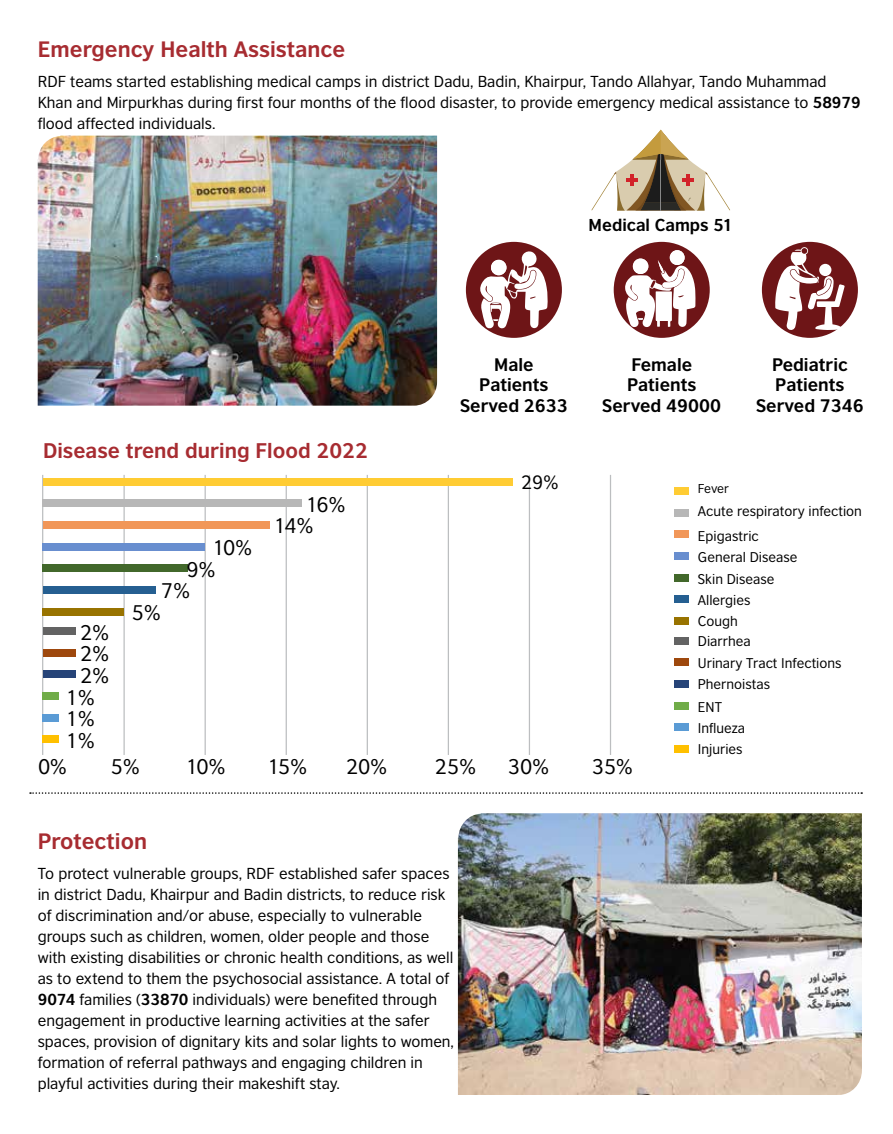
<style>
.page{position:relative;width:893px;height:1134px;background:#fff}
.page>*{position:absolute;margin:0;border:0;box-sizing:border-box;transform-origin:0 0}
.t1{font:700 21px "British Council Sans";color:#a72c31}
.t2{font:19.95px/21.8px "British Council Sans";letter-spacing:-.08em;color:#000}
.t3{font:700 19.95px "British Council Sans";color:#a72c31}
.t4{font:18.15px "British Council Sans";color:#000}
.t5{font:700 17.1px/20.5px "British Council Sans";color:#000;text-align:center}
.t6{font:700 16.2px "British Council Sans";color:#000}
.t7{font:15px/21px "British Council Sans";color:#000}
.t8{font:13.35px/22px "British Council Sans";color:#000}
.t9{font:12.15px "British Council Sans";letter-spacing:-.02em;color:#000}
.s1{font-weight:700}
</style>
<div class="page">
<div style="left:674px;top:487px;width:15px;height:8px;background:#fc3"></div>
<div style="left:674px;top:509px;width:15px;height:7px;background:#b7b7b7"></div>
<div style="left:674px;top:530px;width:15px;height:8px;background:#f19759"></div>
<div style="left:674px;top:552px;width:15px;height:8px;background:#688ecf"></div>
<div style="left:674px;top:574px;width:15px;height:7px;background:#42682b"></div>
<div style="left:674px;top:596px;width:15px;height:7px;background:#255f91"></div>
<div style="left:674px;top:617px;width:15px;height:8px;background:#987300"></div>
<div style="left:674px;top:637px;width:15px;height:7px;background:#636363"></div>
<div style="left:674px;top:658px;width:15px;height:8px;background:#9e480d"></div>
<div style="left:674px;top:680px;width:15px;height:8px;background:#264478"></div>
<div style="left:674px;top:702px;width:15px;height:7px;background:#70ac48"></div>
<div style="left:674px;top:723px;width:15px;height:8px;background:#5a9bd5"></div>
<div style="left:674px;top:745px;width:15px;height:8px;background:#ffc000"></div>
<hr style="left:42px;top:475px;width:1px;height:280px;background:#bcbec0">
<hr style="left:123px;top:475px;width:2px;height:280px;background:#bcbec0">
<hr style="left:205px;top:475px;width:1px;height:280px;background:#bcbec0">
<hr style="left:286px;top:475px;width:1px;height:280px;background:#bcbec0">
<hr style="left:367px;top:475px;width:1px;height:280px;background:#bcbec0">
<hr style="left:448px;top:475px;width:1px;height:280px;background:#bcbec0">
<hr style="left:529px;top:475px;width:1px;height:280px;background:#bcbec0">
<hr style="left:610px;top:475px;width:1px;height:280px;background:#bcbec0">
<div style="left:43px;top:478px;width:470px;height:7px;background:#fc3"></div>
<div style="left:43px;top:499px;width:259px;height:8px;background:#b7b7b7"></div>
<div style="left:43px;top:521px;width:227px;height:8px;background:#f19759"></div>
<div style="left:43px;top:543px;width:162px;height:7px;background:#688ecf"></div>
<div style="left:43px;top:564px;width:145px;height:8px;background:#42682b"></div>
<div style="left:43px;top:586px;width:113px;height:8px;background:#255f91"></div>
<div style="left:43px;top:608px;width:81px;height:7px;background:#987300"></div>
<div style="left:43px;top:627px;width:33px;height:8px;background:#636363"></div>
<div style="left:43px;top:649px;width:33px;height:8px;background:#9e480d"></div>
<div style="left:43px;top:671px;width:33px;height:7px;background:#264478"></div>
<div style="left:43px;top:692px;width:16px;height:8px;background:#70ac48"></div>
<div style="left:43px;top:714px;width:16px;height:8px;background:#5a9bd5"></div>
<div style="left:43px;top:736px;width:16px;height:7px;background:#ffc000"></div>
<svg style="left:30px;top:792px;width:832px;height:2px"></svg>
<svg style="left:591px;top:130px;width:139px;height:81px"></svg>
<div style="left:466px;top:242px;width:96px;height:96px;background:#6e1517;border-radius:50%"></div>
<svg style="left:479px;top:251px;width:69px;height:78px"></svg>
<div style="left:762px;top:242px;width:96px;height:96px;background:#6e1517;border-radius:50%"></div>
<svg style="left:775px;top:247px;width:70px;height:84px"></svg>
<div style="left:614px;top:242px;width:96px;height:96px;background:#6e1517;border-radius:50%"></div>
<div style="left:633px;top:259px;width:15px;height:15px;background:#fff;border-radius:50%"></div>
<div style="left:670px;top:250px;width:15px;height:15px;background:#fff;border-radius:50%"></div>
<svg style="left:625px;top:260px;width:71px;height:68px"></svg>
<img style="left:38px;top:136px;width:399px;height:270px">
<img style="left:458px;top:813px;width:404px;height:282px">
<h1 class="t1" style="left:38px;top:36px;width:309px">Emergency Health Assistance</h1>
<p class="t7" style="left:38px;top:71px;width:825px">RDF teams started establishing medical camps in district Dadu, Badin, Khairpur, Tando Allahyar, Tando Muhammad<br>Khan and Mirpurkhas during first four months of the flood disaster, to provide emergency medical assistance to <span class="s1">58979 </span>flood affected individuals.</p>
<p class="t6" style="left:589px;top:215px;width:146px">Medical Camps 51</p>
<h2 class="t3" style="left:43px;top:438px;width:326px">Disease trend during Flood 2022</h2>
<h2 class="t2" style="left:80px;top:621px;width:30px">2%</h2>
<h2 class="t2" style="left:80px;top:643px;width:30px">2%</h2>
<h2 class="t2" style="left:80px;top:664px;width:30px">2%</h2>
<h2 class="t2" style="left:66px;top:686px;width:30px">1%</h2>
<h2 class="t2" style="left:66px;top:708px;width:30px">1%</h2>
<h2 class="t2" style="left:66px;top:729px;width:30px">1%</h2>
<h2 class="t2" style="left:213px;top:536px;width:41px">10%</h2>
<h2 class="t2" style="left:187px;top:558px;width:30px">9%</h2>
<h2 class="t2" style="left:161px;top:580px;width:30px">7%</h2>
<h2 class="t2" style="left:132px;top:601px;width:30px">5%</h2>
<h2 class="t2" style="left:274px;top:493px;width:73px;text-indent:32px">16%<br>14%</h2>
<p class="t5" style="left:460px;top:354px;width:109px">Male<br>Patients<br>Served 2633</p>
<p class="t5" style="left:602px;top:354px;width:120px">Female<br>Patients<br>Served 49000</p>
<p class="t5" style="left:756px;top:354px;width:109px">Pediatric<br>Patients<br>Served 7346</p>
<p class="t4" style="left:521px;top:471px;width:39px">29%</p>
<p class="t9" style="left:698px;top:482px;width:33px">Fever</p>
<p class="t8" style="left:698px;top:498px;width:166px;line-height:24.6px">Acute respiratory infection<br>Epigastric</p>
<p class="t8" style="left:698px;top:545px;width:101px">General Disease<br>Skin Disease</p>
<p class="t8" style="left:698px;top:589px;width:54px;line-height:21px">Allergies<br>Cough</p>
<p class="t8" style="left:698px;top:629px;width:145px">Diarrhea<br>Urinary Tract Infections<br>Phernoistas<br>ENT</p>
<p class="t8" style="left:698px;top:717px;width:49px;line-height:21px">Influeza<br>Injuries</p>
<h2 class="t2" style="left:38px;top:755px;width:30px">0%</h2>
<h2 class="t2" style="left:111px;top:755px;width:30px">5%</h2>
<h2 class="t2" style="left:186px;top:755px;width:41px">10%</h2>
<h2 class="t2" style="left:268px;top:755px;width:41px">15%</h2>
<h2 class="t2" style="left:346px;top:755px;width:43px">20%</h2>
<h2 class="t2" style="left:435px;top:755px;width:43px">25%</h2>
<h2 class="t2" style="left:508px;top:755px;width:43px">30%</h2>
<h2 class="t2" style="left:592px;top:755px;width:43px">35%</h2>
<h1 class="t1" style="left:38px;top:828px;width:111px">Protection</h1>
<p class="t7" style="left:38px;top:863px;width:418px">To protect vulnerable groups, RDF established safer spaces in district Dadu, Khairpur and Badin districts, to reduce risk of discrimination and/or abuse, especially to vulnerable groups such as children, women, older people and those with existing disabilities or chronic health conditions, as well as to extend to them the psychosocial assistance. A total of <span class="s1">9074</span> families (<span class="s1">33870</span> individuals) were benefited through engagement in productive learning activities at the safer spaces, provision of dignitary kits and solar lights to women, formation of referral pathways and engaging children in playful activities during their makeshift stay.</p>
</div>
